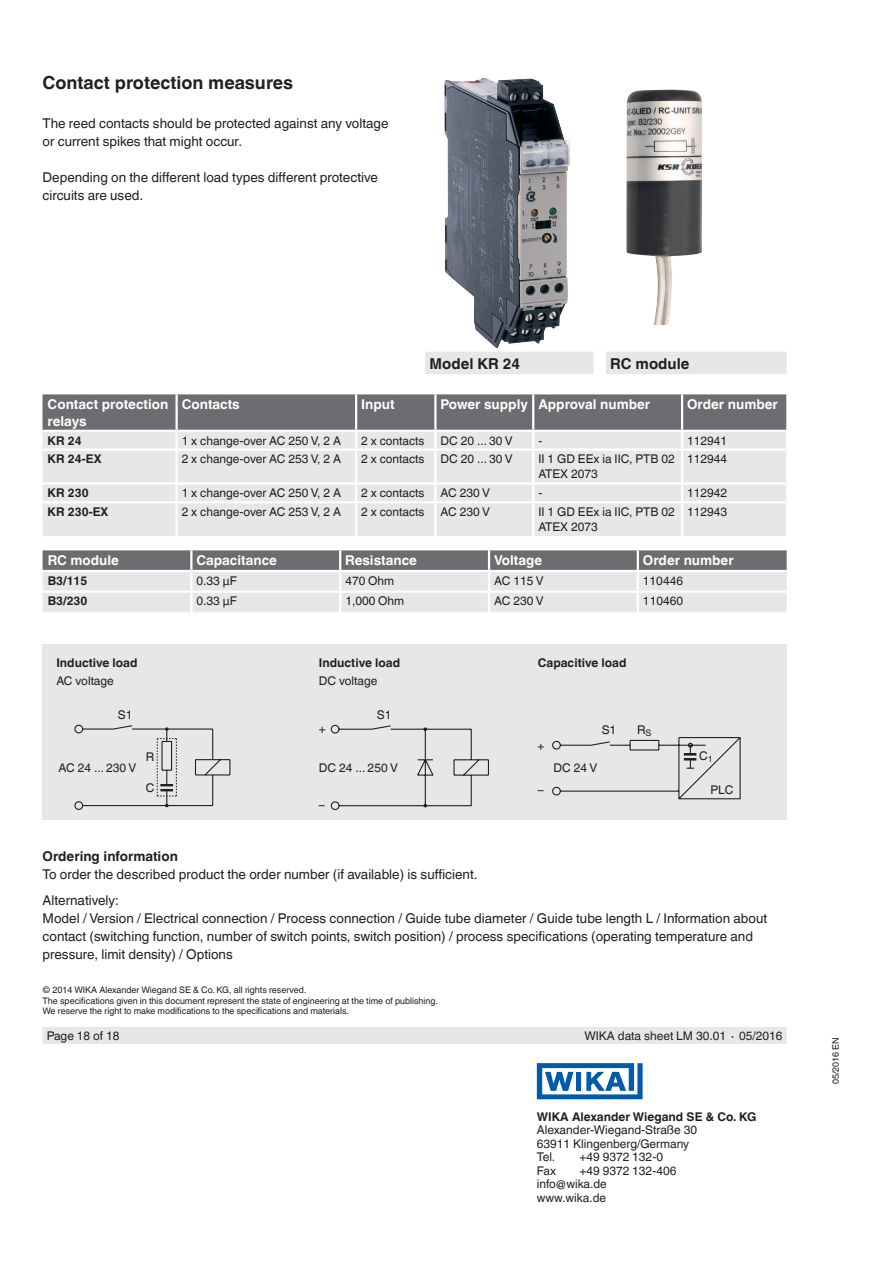
<style>
.page{position:relative;width:893px;height:1263px;background:#fff}
.page>*{position:absolute;margin:0;border:0;box-sizing:border-box;transform-origin:0 0}
.t1{font:700 18px "Helvetica World";color:#231f20}
.t2{font:700 15px "Helvetica World";color:#231f20}
.t3{font:13.5px/18px "Helvetica World";color:#231f20}
.t4{font:700 13.5px/16.5px "Helvetica World";color:#fff}
.t5{font:700 13.5px "Helvetica World";color:#231f20}
.t6{font:12px/13.5px "Helvetica World";color:#231f20}
.t7{font:700 12px "Helvetica World";color:#231f20}
.t8{font:9px/10.5px "Helvetica World";color:#231f20}
</style>
<div class="page">
<div style="left:43px;top:1027px;width:744px;height:17px;background:#e6e7e9"></div>
<svg style="left:537px;top:1063px;width:106px;height:36px"></svg>
<div style="left:43px;top:643px;width:744px;height:176px;background:#e6e7e9"></div>
<svg style="left:74px;top:724px;width:157px;height:86px"></svg>
<svg style="left:330px;top:724px;width:159px;height:87px"></svg>
<svg style="left:552px;top:737px;width:189px;height:63px"></svg>
<div style="left:43px;top:451px;width:743px;height:85px;background:#e6e7e9"></div>
<svg style="left:43px;top:394px;width:743px;height:54px;background:#98999c"></svg>
<hr style="left:175px;top:451px;width:3px;height:31px;background:#fff">
<hr style="left:355px;top:451px;width:2px;height:31px;background:#fff">
<hr style="left:434px;top:451px;width:3px;height:31px;background:#fff">
<hr style="left:532px;top:451px;width:2px;height:31px;background:#fff">
<hr style="left:681px;top:451px;width:2px;height:31px;background:#fff">
<hr style="left:43px;top:482px;width:134px;height:3px;background:#fff">
<hr style="left:177px;top:482px;width:179px;height:3px;background:#fff">
<hr style="left:175px;top:485px;width:3px;height:16px;background:#fff">
<hr style="left:356px;top:482px;width:79px;height:3px;background:#fff">
<svg style="left:355px;top:485px;width:2px;height:16px"></svg>
<hr style="left:435px;top:482px;width:98px;height:3px;background:#fff">
<hr style="left:434px;top:485px;width:3px;height:16px;background:#fff">
<hr style="left:533px;top:482px;width:149px;height:3px;background:#fff">
<svg style="left:532px;top:485px;width:2px;height:16px"></svg>
<hr style="left:682px;top:482px;width:104px;height:3px;background:#fff">
<svg style="left:681px;top:485px;width:2px;height:16px"></svg>
<hr style="left:43px;top:501px;width:134px;height:2px;background:#fff">
<hr style="left:177px;top:501px;width:179px;height:2px;background:#fff">
<hr style="left:175px;top:503px;width:3px;height:33px;background:#fff">
<hr style="left:356px;top:501px;width:79px;height:2px;background:#fff">
<hr style="left:355px;top:503px;width:2px;height:33px;background:#fff">
<hr style="left:435px;top:501px;width:98px;height:2px;background:#fff">
<hr style="left:434px;top:503px;width:3px;height:33px;background:#fff">
<hr style="left:533px;top:501px;width:149px;height:2px;background:#fff">
<hr style="left:532px;top:503px;width:2px;height:33px;background:#fff">
<hr style="left:682px;top:501px;width:104px;height:2px;background:#fff">
<hr style="left:681px;top:503px;width:2px;height:33px;background:#fff">
<div style="left:425px;top:352px;width:169px;height:22px;background:#e6e7e9"></div>
<div style="left:606px;top:352px;width:181px;height:22px;background:#e6e7e9"></div>
<svg style="left:43px;top:550px;width:744px;height:62px;background:#c2c3c5"></svg>
<img style="left:626px;top:89px;width:76px;height:236px">
<img style="left:444px;top:78px;width:127px;height:270px">
<h1 class="t1" style="left:43px;top:73px;width:252px">Contact protection measures</h1>
<p class="t3" style="left:43px;top:115px;width:348px">The reed contacts should be protected against any voltage or current spikes that might occur.</p>
<p class="t3" style="left:43px;top:169px;width:337px">Depending on the different load types different protective circuits are used.</p>
<p class="t2" style="left:430px;top:355px;width:92px">Model KR 24</p>
<p class="t2" style="left:610px;top:355px;width:81px">RC module</p>
<p class="t4" style="left:48px;top:396px;width:122px">Contact protection relays</p>
<p class="t4" style="left:182px;top:396px;width:60px">Contacts</p>
<p class="t4" style="left:361px;top:396px;width:35px">Input</p>
<p class="t4" style="left:441px;top:396px;width:211px">Power supply Approval number</p>
<p class="t4" style="left:687px;top:396px;width:92px">Order number</p>
<p class="t7" style="left:48px;top:433px;width:36px">KR 24</p>
<p class="t6" style="left:182px;top:434px;width:161px">1 x change-over AC 250 V, 2 A</p>
<p class="t6" style="left:361px;top:434px;width:65px">2 x contacts</p>
<p class="t6" style="left:441px;top:434px;width:74px">DC 20 ... 30 V</p>
<p class="t6" style="left:538px;top:434px;width:5px">-</p>
<p class="t6" style="left:687px;top:434px;width:42px">112941</p>
<p class="t7" style="left:48px;top:452px;width:55px">KR 24-EX</p>
<p class="t6" style="left:182px;top:452px;width:161px">2 x change-over AC 253 V, 2 A</p>
<p class="t6" style="left:361px;top:452px;width:65px">2 x contacts</p>
<p class="t6" style="left:441px;top:452px;width:74px">DC 20 ... 30 V</p>
<p class="t6" style="left:538px;top:452px;width:138px;line-height:15px">II 1 GD EEx ia IIC, PTB 02<br>ATEX 2073</p>
<p class="t6" style="left:687px;top:452px;width:42px">112944</p>
<p class="t7" style="left:48px;top:486px;width:43px">KR 230</p>
<p class="t6" style="left:182px;top:486px;width:161px">1 x change-over AC 250 V, 2 A</p>
<p class="t6" style="left:361px;top:486px;width:65px">2 x contacts</p>
<p class="t6" style="left:441px;top:486px;width:51px">AC 230 V</p>
<p class="t6" style="left:538px;top:486px;width:5px">-</p>
<p class="t6" style="left:687px;top:486px;width:42px">112942</p>
<p class="t7" style="left:48px;top:505px;width:62px">KR 230-EX</p>
<p class="t6" style="left:182px;top:505px;width:161px">2 x change-over AC 253 V, 2 A</p>
<p class="t6" style="left:361px;top:505px;width:65px">2 x contacts</p>
<p class="t6" style="left:441px;top:505px;width:51px">AC 230 V</p>
<p class="t6" style="left:538px;top:504px;width:138px;line-height:15px">II 1 GD EEx ia IIC, PTB 02<br>ATEX 2073</p>
<p class="t6" style="left:687px;top:505px;width:42px">112943</p>
<p class="t4" style="left:48px;top:552px;width:73px">RC module</p>
<p class="t4" style="left:196px;top:552px;width:82px">Capacitance</p>
<p class="t4" style="left:345px;top:552px;width:73px">Resistance</p>
<p class="t4" style="left:494px;top:552px;width:50px">Voltage</p>
<p class="t4" style="left:643px;top:552px;width:92px">Order number</p>
<p class="t7" style="left:48px;top:573px;width:41px">B3/115</p>
<p class="t6" style="left:196px;top:574px;width:42px">0.33 µF</p>
<p class="t6" style="left:345px;top:574px;width:50px">470 Ohm</p>
<p class="t6" style="left:494px;top:574px;width:51px">AC 115 V</p>
<p class="t6" style="left:643px;top:574px;width:42px">110446</p>
<p class="t7" style="left:48px;top:594px;width:41px">B3/230</p>
<p class="t6" style="left:197px;top:594px;width:42px">0.33 µF</p>
<p class="t6" style="left:345px;top:594px;width:60px">1,000 Ohm</p>
<p class="t6" style="left:494px;top:594px;width:51px">AC 230 V</p>
<p class="t6" style="left:643px;top:594px;width:42px">110460</p>
<p class="t7" style="left:56px;top:656px;width:83px">Inductive load</p>
<p class="t6" style="left:56px;top:674px;width:59px">AC voltage</p>
<p class="t7" style="left:319px;top:656px;width:83px">Inductive load</p>
<p class="t6" style="left:319px;top:674px;width:60px">DC voltage</p>
<p class="t7" style="left:538px;top:656px;width:90px">Capacitive load</p>
<p class="t6" style="left:118px;top:708px;width:16px">S1</p>
<p class="t6" style="left:377px;top:708px;width:16px">S1</p>
<p class="t6" style="left:319px;top:722px;width:9px">+</p>
<p class="t6" style="left:602px;top:723px;width:16px">S1</p>
<p class="t6" style="left:637px;top:723px;width:16px">R<sub>S</sub></p>
<p class="t6" style="left:59px;top:761px;width:79px">AC 24 ... 230 V</p>
<p class="t6" style="left:146px;top:750px;width:10px">R</p>
<p class="t6" style="left:319px;top:761px;width:80px">DC 24 ... 250 V</p>
<p class="t6" style="left:538px;top:739px;width:9px">+</p>
<p class="t6" style="left:554px;top:761px;width:45px">DC 24 V</p>
<p class="t6" style="left:699px;top:749px;width:15px">C<sub>1</sub></p>
<p class="t6" style="left:146px;top:781px;width:10px">C</p>
<p class="t6" style="left:538px;top:783px;width:7px">–</p>
<p class="t6" style="left:710px;top:783px;width:24px">PLC</p>
<p class="t6" style="left:319px;top:798px;width:7px">–</p>
<p class="t5" style="left:43px;top:848px;width:137px">Ordering information</p>
<p class="t3" style="left:43px;top:862px;width:436px;line-height:25.5px">To order the described product the order number (if available) is sufficient.<br>Alternatively:</p>
<p class="t3" style="left:43px;top:909px;width:726px">Model / Version / Electrical connection / Process connection / Guide tube diameter / Guide tube length L / Information about contact (switching function, number of switch points, switch position) / process specifications (operating temperature and pressure, limit density) / Options</p>
<p class="t8" style="left:43px;top:985px;width:397px">© 2014 WIKA Alexander Wiegand SE &amp; Co. KG, all rights reserved.<br>The specifications given in this document represent the state of engineering at the time of publishing.<br>We reserve the right to make modifications to the specifications and materials.</p>
<p class="t6" style="left:47px;top:1029px;width:74px">Page 18 of 18</p>
<p class="t6" style="left:584px;top:1029px;width:200px">WIKA data sheet LM 30.01 ∙ 05/2016</p>
<p class="t7" style="left:537px;top:1109px;width:221px">WIKA Alexander Wiegand SE &amp; Co. KG</p>
<p class="t6" style="left:537px;top:1123px;width:162px">Alexander-Wiegand-Straße 30<br>63911 Klingenberg/Germany<br>Tel.</p>
<p class="t6" style="left:579px;top:1150px;width:85px">+49 9372 132-0</p>
<p class="t6" style="left:537px;top:1164px;width:21px">Fax</p>
<p class="t6" style="left:537px;top:1164px;width:141px;text-indent:43px">+49 9372 132-406 info@wika.de www.wika.de</p>
<p class="t8" style="left:830px;top:1084px;width:49px;rotate:-90deg">05/2016 EN</p>
</div>
